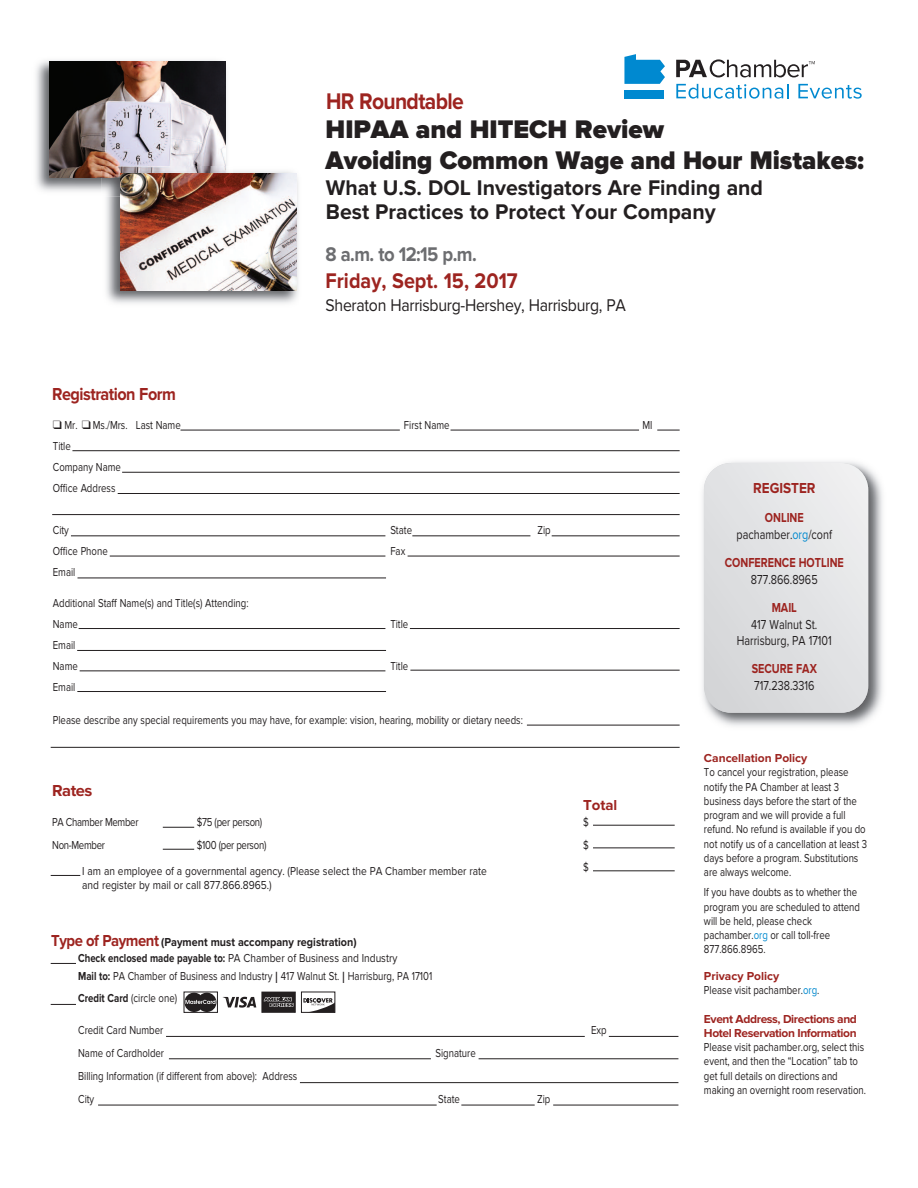
<style>
.page{position:relative;width:918px;height:1188px;background:#fff}
.page>*{position:absolute;margin:0;border:0;box-sizing:border-box;transform-origin:0 0}
.t1{font:900 26.4px/30.8px "Proxima Nova";color:#231f20}
.t2{font:700 23.4px "Proxima Nova";letter-spacing:-.03em;color:#9d2420;scale:.9 1}
.t3{font:700 22.05px/24.2px "Proxima Nova";color:#231f20}
.t4{font:700 22.05px "Proxima Nova";color:#9d2420;scale:.9 1}
.t5{font:700 20.55px "Proxima Nova";color:#6c6d70;scale:.9 1}
.t6{font:700 18px "Proxima Nova";letter-spacing:-.03em;color:#9d2420;scale:.9 1}
.t7{font:17.55px "Proxima Nova";letter-spacing:-.02em;color:#231f20;scale:.9 1}
.t8{font:700 16.5px "Proxima Nova";letter-spacing:-.03em;color:#9d2420}
.t9{font:700 15px "Proxima Nova";color:#9d2420;scale:.9 1}
.t10{font:700 15px "Proxima Nova";color:#9d2420}
.t11{font:13.5px/16.5px "Proxima Nova";color:#231f20;text-align:center;scale:.8 1}
.t12{font:700 13.5px "Proxima Nova";color:#9d2420;scale:.8 1}
.t13{font:12px/14.2px "Proxima Nova";color:#231f20;scale:.8 1}
.t14{font:12px/14.4px "Proxima Nova";color:#231f20;scale:.85 1}
.t15{font:700 12px/16.2px "Proxima Nova";color:#231f20;scale:.9 1}
.t16{font:12px "Proxima Nova";letter-spacing:-.03em;color:#231f20;scale:.8 1}
.t17{font:700 12px/14.2px "Proxima Nova";letter-spacing:-.03em;color:#9d2420}
.t18{font:700 12px "Proxima Nova";color:#9d2420}
.s1{font-size:16.5px;color:#9d2420}
.s2{font-weight:400}
.s3{font-weight:700}
.s4{font-size:16.8px}
.s5{font-weight:700;color:#9d2420}
.s6{color:#0089cf}
</style>
<div class="page">
<svg style="left:51px;top:875px;width:29px;height:1px"></svg>
<hr style="left:593px;top:848px;width:82px;height:1px;background:#231f20">
<hr style="left:593px;top:871px;width:82px;height:1px;background:#231f20">
<hr style="left:593px;top:825px;width:82px;height:1px;background:#231f20">
<hr style="left:163px;top:827px;width:31px;height:1px;background:#231f20">
<hr style="left:163px;top:849px;width:31px;height:1px;background:#231f20">
<img style="left:36px;top:60px;width:191px;height:132px">
<img style="left:50px;top:62px;width:176px;height:116px">
<img style="left:106px;top:196px;width:192px;height:108px">
<img style="left:102px;top:178px;width:18px;height:18px">
<svg style="left:226px;top:167px;width:6px;height:6px"></svg>
<img style="left:102px;top:167px;width:124px;height:11px">
<img style="left:120px;top:173px;width:176px;height:117px">
<svg style="left:676px;top:84px;width:113px;height:15px"></svg>
<svg style="left:798px;top:84px;width:64px;height:15px"></svg>
<svg style="left:624px;top:54px;width:41px;height:30px"></svg>
<div style="left:624px;top:90px;width:40px;height:8px;background:#0089d0"></div>
<svg style="left:676px;top:59px;width:139px;height:18px"></svg>
<div style="left:184px;top:993px;width:20px;height:19px;background:#231f20;border-radius:50%"></div>
<div style="left:197px;top:993px;width:20px;height:19px;background:#231f20;border-radius:50%"></div>
<svg style="left:186px;top:1000px;width:29px;height:4px"></svg>
<div style="left:262px;top:992px;width:34px;height:21px;border:1px solid #231f20"></div>
<div style="left:262px;top:993px;width:33px;height:19px;background:#231f20"></div>
<svg style="left:264px;top:997px;width:30px;height:10px"></svg>
<svg style="left:223px;top:997px;width:33px;height:11px"></svg>
<div style="left:301px;top:992px;width:34px;height:21px;border:1px solid #231f20"></div>
<div style="left:184px;top:992px;width:34px;height:21px;border:1px solid #231f20"></div>
<svg style="left:303px;top:998px;width:32px;height:14px"></svg>
<hr style="left:169px;top:1059px;width:262px;height:1px;background:#231f20">
<hr style="left:479px;top:1059px;width:199px;height:1px;background:#231f20">
<hr style="left:166px;top:1036px;width:419px;height:1px;background:#231f20">
<hr style="left:609px;top:1036px;width:69px;height:1px;background:#231f20">
<svg style="left:51px;top:963px;width:25px;height:1px"></svg>
<svg style="left:51px;top:1004px;width:25px;height:1px"></svg>
<hr style="left:300px;top:1082px;width:378px;height:1px;background:#231f20">
<hr style="left:98px;top:1105px;width:339px;height:1px;background:#231f20">
<hr style="left:461px;top:1105px;width:74px;height:1px;background:#231f20">
<hr style="left:553px;top:1105px;width:125px;height:1px;background:#231f20">
<hr style="left:51px;top:747px;width:629px;height:1px;background:#231f20">
<hr style="left:527px;top:725px;width:153px;height:1px;background:#231f20">
<hr style="left:77px;top:691px;width:309px;height:1px;background:#231f20">
<hr style="left:80px;top:671px;width:305px;height:1px;background:#231f20">
<hr style="left:77px;top:650px;width:309px;height:1px;background:#231f20">
<hr style="left:410px;top:628px;width:270px;height:1px;background:#231f20">
<hr style="left:410px;top:670px;width:270px;height:1px;background:#231f20">
<hr style="left:79px;top:628px;width:306px;height:1px;background:#231f20">
<hr style="left:78px;top:578px;width:308px;height:1px;background:#231f20">
<hr style="left:408px;top:556px;width:272px;height:1px;background:#231f20">
<hr style="left:110px;top:556px;width:275px;height:1px;background:#231f20">
<hr style="left:71px;top:536px;width:314px;height:1px;background:#231f20">
<hr style="left:412px;top:536px;width:118px;height:1px;background:#231f20">
<hr style="left:552px;top:536px;width:128px;height:1px;background:#231f20">
<hr style="left:52px;top:514px;width:628px;height:1px;background:#231f20">
<hr style="left:118px;top:493px;width:562px;height:1px;background:#231f20">
<hr style="left:122px;top:472px;width:558px;height:1px;background:#231f20">
<hr style="left:72px;top:450px;width:608px;height:1px;background:#231f20">
<svg style="left:657px;top:430px;width:23px;height:1px"></svg>
<hr style="left:451px;top:430px;width:188px;height:1px;background:#231f20">
<hr style="left:181px;top:430px;width:219px;height:1px;background:#231f20">
<img style="left:702px;top:461px;width:181px;height:265px">
<div style="left:704px;top:463px;width:164px;height:250px;background:#e1e2e4;border-radius:27px"></div>
<h2 class="t2" style="left:326px;top:91px;width:154px">HR Roundtable</h2>
<h1 class="t1" style="left:326px;top:115px;width:540px">HIPAA and HITECH Review<br>Avoiding Common Wage and Hour Mistakes:</h1>
<h3 class="t3" style="left:326px;top:176px;width:439px">What U.S. DOL Investigators Are Finding and<br>Best Practices to Protect Your Company</h3>
<h3 class="t6" style="left:52px;top:386px;width:139px">Registration Form</h3>
<h3 class="t5" style="left:326px;top:244px;width:170px">8 a.m. to 12:15 p.m.</h3>
<h3 class="t4" style="left:326px;top:271px;width:215px">Friday, Sept. 15, 2017</h3>
<h3 class="t7" style="left:326px;top:297px;width:335px">Sheraton Harrisburg-Hershey, Harrisburg, PA</h3>
<p class="t13" style="left:53px;top:418px;width:161px">❑ Mr. ❑ Ms./Mrs. Last Name</p>
<p class="t13" style="left:404px;top:418px;width:59px">First Name</p>
<p class="t13" style="left:642px;top:418px;width:14px">MI</p>
<p class="t13" style="left:53px;top:436px;width:87px;line-height:21px">Title<br>Company Name<br>Office Address</p>
<p class="t13" style="left:53px;top:523px;width:22px">City</p>
<p class="t13" style="left:390px;top:523px;width:29px">State</p>
<p class="t13" style="left:537px;top:523px;width:18px">Zip</p>
<p class="t13" style="left:53px;top:544px;width:70px">Office Phone</p>
<p class="t13" style="left:390px;top:544px;width:20px">Fax</p>
<p class="t13" style="left:53px;top:565px;width:30px">Email</p>
<p class="t13" style="left:53px;top:593px;width:246px;line-height:21px">Additional Staff Name(s) and Title(s) Attending:<br>Name</p>
<p class="t13" style="left:390px;top:617px;width:24px">Title</p>
<p class="t13" style="left:53px;top:635px;width:33px;line-height:21px">Email<br>Name</p>
<p class="t13" style="left:390px;top:659px;width:24px">Title</p>
<p class="t13" style="left:53px;top:680px;width:30px">Email</p>
<p class="t13" style="left:53px;top:713px;width:589px">Please describe any special requirements you may have, for example: vision, hearing, mobility or dietary needs:</p>
<h3 class="t8" style="left:52px;top:783px;width:42px">Rates</h3>
<p class="t10" style="left:583px;top:798px;width:36px">Total</p>
<p class="t16" style="left:52px;top:817px;width:110px">PA Chamber Member</p>
<p class="t16" style="left:197px;top:817px;width:83px">$75 (per person)</p>
<p class="t13" style="left:583px;top:816px;width:9px">$</p>
<p class="t16" style="left:52px;top:839px;width:68px">Non-Member</p>
<p class="t16" style="left:197px;top:839px;width:88px">$100 (per person)</p>
<p class="t13" style="left:583px;top:834px;width:9px;line-height:22.5px">$ $</p>
<p class="t14" style="left:82px;top:864px;width:477px">I am an employee of a governmental agency. (Please select the PA Chamber member rate and register by mail or call 877.866.8965.)</p>
<p class="t15" style="left:78px;top:934px;width:356px;text-indent:-27px"><span class="s1">Type of Payment</span> (Payment must accompany registration)<br>Check enclosed made payable to: <span class="s2">PA Chamber of Business and Industry</span></p>
<p class="t13" style="left:78px;top:966px;width:444px;line-height:21.8px"><span class="s3">Mail to:</span> PA Chamber of Business and Industry <span class="s4">I</span> 417 Walnut St. <span class="s4">I</span> Harrisburg, PA 17101<br><span class="s3">Credit Card</span> (circle one)</p>
<p class="t13" style="left:78px;top:1023px;width:108px">Credit Card Number</p>
<p class="t13" style="left:591px;top:1023px;width:21px">Exp</p>
<p class="t13" style="left:78px;top:1046px;width:109px">Name of Cardholder</p>
<p class="t13" style="left:436px;top:1046px;width:52px">Signature</p>
<p class="t13" style="left:78px;top:1065px;width:276px;line-height:23.1px">Billing Information (if different from above): Address<br>City</p>
<p class="t13" style="left:438px;top:1092px;width:29px">State</p>
<p class="t13" style="left:537px;top:1092px;width:18px">Zip</p>
<p class="t9" style="left:753px;top:481px;width:71px">REGISTER</p>
<p class="t11" style="left:737px;top:510px;width:121px"><span class="s5">ONLINE </span>pachamber.<span class="s6">org</span>/conf</p>
<p class="t12" style="left:725px;top:557px;width:150px">CONFERENCE HOTLINE</p>
<p class="t11" style="left:751px;top:572px;width:85px">877.866.8965</p>
<p class="t12" style="left:772px;top:601px;width:33px">MAIL</p>
<p class="t11" style="left:737px;top:616px;width:120px">417 Walnut St.<br>Harrisburg, PA 17101</p>
<p class="t12" style="left:752px;top:663px;width:83px">SECURE FAX</p>
<p class="t11" style="left:754px;top:678px;width:77px">717.238.3316</p>
<p class="t18" style="left:704px;top:753px;width:105px">Cancellation Policy</p>
<p class="t13" style="left:704px;top:766px;width:205px">To cancel your registration, please notify the PA Chamber at least 3 business days before the start of the program and we will provide a full refund. No refund is available if you do not notify us of a cancellation at least 3 days before a program. Substitutions are always welcome.</p>
<p class="t13" style="left:704px;top:886px;width:197px">If you have doubts as to whether the program you are scheduled to attend will be held, please check pachamber.<span class="s6">org</span> or call toll-free<br>877.866.8965.</p>
<p class="t13" style="left:704px;top:969px;width:146px"><span class="s5">Privacy Policy<br></span>Please visit pachamber.<span class="s6">org</span>.</p>
<p class="t17" style="left:704px;top:1012px;width:155px">Event Address, Directions and<br>Hotel Reservation Information</p>
<p class="t13" style="left:704px;top:1040px;width:204px">Please visit pachamber.org, select this event, and then the “Location” tab to get full details on directions and making an overnight room reservation.</p>
</div>
